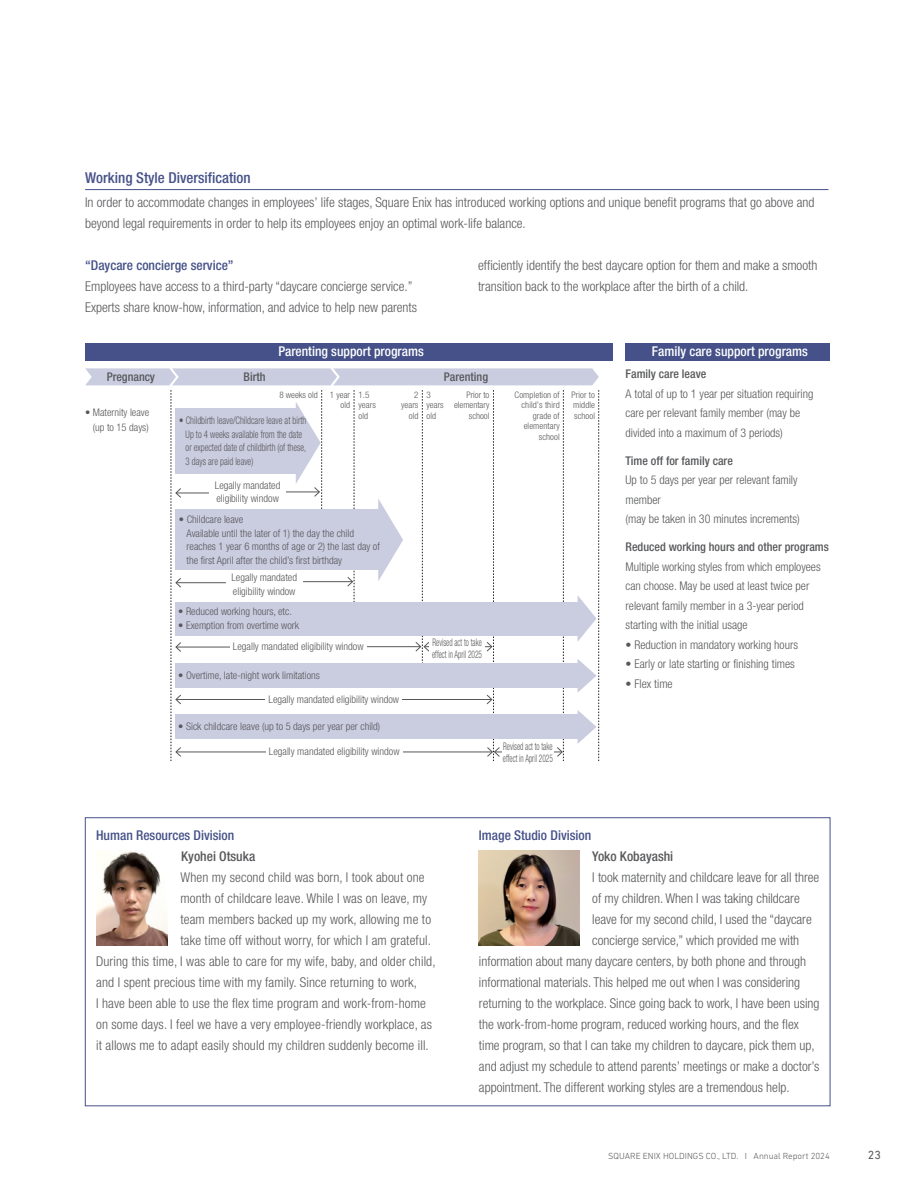
<style>
.page{position:relative;width:915px;height:1191px;background:#fff}
.page>*{position:absolute;margin:0;border:0;box-sizing:border-box;transform-origin:0 0}
.t1{font:500 condensed 15px "Helvetica Neue LT Std";color:#455188}
.t2{font:300 condensed 13.5px/21px "Helvetica Neue LT Std";color:#57585a}
.t3{font:500 condensed 13.5px "Helvetica Neue LT Std";color:#455188}
.t4{font:500 condensed 13.5px "Helvetica Neue LT Std";color:#fff}
.t5{font:500 condensed 13.5px "Helvetica Neue LT Std";color:#57585a}
.t6{font:300 condensed 12px/19.5px "Helvetica Neue LT Std";color:#57585a}
.t7{font:500 condensed 12px "Helvetica Neue LT Std";color:#57585a}
.t8{font:12px "DIN Next LT Pro";color:#57585a}
.t9{font:300 condensed 10.5px/13.5px "Helvetica Neue LT Std";color:#57585a}
.t10{font:300 condensed 10.5px/13.5px "Helvetica Neue LT Std";color:#57585a;scale:.83 1}
.t11{font:300 condensed 10.5px/12px "Helvetica Neue LT Std";color:#57585a;scale:.7 1}
.t12{font:300 condensed 9px/10.5px "Helvetica Neue LT Std";letter-spacing:.01em;color:#57585a;text-align:right}
.t13{font:300 9px "DIN Next LT Pro";color:#57585a}
</style>
<div class="page">
<img style="left:479px;top:850px;width:100px;height:95px">
<hr style="left:85px;top:189px;width:743px;height:1px;background:#455188">
<svg style="left:85px;top:368px;width:514px;height:393px"></svg>
<div style="left:230px;top:641px;width:136px;height:11px;background:#fff"></div>
<div style="left:625px;top:343px;width:204px;height:17px;background:#455188"></div>
<div style="left:85px;top:343px;width:527px;height:17px;background:#455188"></div>
<img style="left:97px;top:850px;width:71px;height:95px">
<p class="t1" style="left:85px;top:168px;width:167px">Working Style Diversification</p>
<p class="t2" style="left:85px;top:191px;width:730px">In order to accommodate changes in employees’ life stages, Square Enix has introduced working options and unique benefit programs that go above and beyond legal requirements in order to help its employees enjoy an optimal work-life balance.</p>
<p class="t3" style="left:85px;top:257px;width:150px">“Daycare concierge service”</p>
<p class="t2" style="left:85px;top:275px;width:333px">Employees have access to a third-party “daycare concierge service.”<br>Experts share know-how, information, and advice to help new parents</p>
<p class="t2" style="left:478px;top:254px;width:341px">efficiently identify the best daycare option for them and make a smooth transition back to the workplace after the birth of a child.</p>
<p class="t4" style="left:278px;top:343px;width:147px">Parenting support programs</p>
<p class="t4" style="left:651px;top:343px;width:157px">Family care support programs</p>
<p class="t7" style="left:107px;top:369px;width:50px">Pregnancy</p>
<p class="t7" style="left:243px;top:369px;width:23px">Birth</p>
<p class="t7" style="left:444px;top:369px;width:46px">Parenting</p>
<p class="t9" style="left:85px;top:404px;width:66px;line-height:15px;text-align:right">• Maternity leave (up to 15 days)</p>
<p class="t12" style="left:279px;top:389px;width:40px">8 weeks old</p>
<p class="t12" style="left:358px;top:389px;width:19px;text-align:left">1.5 years old</p>
<p class="t12" style="left:401px;top:389px;width:19px">2 years old</p>
<p class="t12" style="left:426px;top:389px;width:19px;text-align:left">3 years old</p>
<p class="t12" style="left:514px;top:389px;width:47px">Completion of child’s third grade of elementary school</p>
<p class="t12" style="left:454px;top:389px;width:37px">Prior to elementary school</p>
<p class="t12" style="left:571px;top:389px;width:25px;text-align:justify">Prior to middle school</p>
<p class="t12" style="left:329px;top:389px;width:22px">1 year old</p>
<p class="t10" style="left:185px;top:413px;width:147px;text-indent:-6px">• Childbirth leave/Childcare leave at birth Up to 4 weeks available from the date or expected date of childbirth (of these, 3 days are paid leave)</p>
<p class="t9" style="left:215px;top:478px;width:67px">Legally mandated eligibility window</p>
<p class="t9" style="left:186px;top:512px;width:195px;text-indent:-8px">• Childcare leave<br>Available until the later of 1) the day the child reaches 1 year 6 months of age or 2) the last day of the first April after the child’s first birthday</p>
<p class="t9" style="left:231px;top:570px;width:67px">Legally mandated eligibility window</p>
<p class="t9" style="left:178px;top:604px;width:115px">• Reduced working hours, etc.</p>
<p class="t9" style="left:178px;top:618px;width:122px">• Exemption from overtime work</p>
<p class="t9" style="left:233px;top:639px;width:132px">Legally mandated eligibility window</p>
<p class="t9" style="left:178px;top:668px;width:143px">• Overtime, late-night work limitations</p>
<p class="t9" style="left:268px;top:692px;width:132px">Legally mandated eligibility window</p>
<p class="t9" style="left:178px;top:720px;width:203px">• Sick childcare leave (up to 5 days per year per child)</p>
<p class="t11" style="left:432px;top:636px;width:73px">Revised act to take effect in April 2025</p>
<p class="t9" style="left:269px;top:745px;width:132px">Legally mandated eligibility window</p>
<p class="t11" style="left:502px;top:740px;width:73px">Revised act to take effect in April 2025</p>
<p class="t7" style="left:625px;top:367px;width:82px">Family care leave</p>
<p class="t6" style="left:625px;top:384px;width:189px">A total of up to 1 year per situation requiring care per relevant family member (may be divided into a maximum of 3 periods)</p>
<p class="t7" style="left:625px;top:453px;width:109px">Time off for family care</p>
<p class="t6" style="left:625px;top:470px;width:176px">Up to 5 days per year per relevant family member<br>(may be taken in 30 minutes increments)</p>
<p class="t7" style="left:625px;top:540px;width:205px">Reduced working hours and other programs</p>
<p class="t6" style="left:625px;top:557px;width:196px">Multiple working styles from which employees can choose. May be used at least twice per relevant family member in a 3-year period starting with the initial usage</p>
<p class="t6" style="left:625px;top:635px;width:174px">• Reduction in mandatory working hours</p>
<p class="t6" style="left:625px;top:654px;width:171px">• Early or late starting or finishing times</p>
<p class="t6" style="left:625px;top:674px;width:49px">• Flex time</p>
<p class="t3" style="left:96px;top:827px;width:140px">Human Resources Division</p>
<p class="t5" style="left:181px;top:848px;width:75px">Kyohei Otsuka</p>
<p class="t2" style="left:180px;top:866px;width:245px">When my second child was born, I took about one</p>
<p class="t2" style="left:180px;top:887px;width:248px">month of childcare leave. While I was on leave, my</p>
<p class="t2" style="left:180px;top:908px;width:252px">team members backed up my work, allowing me to</p>
<p class="t2" style="left:180px;top:929px;width:252px">take time off without worry, for which I am grateful.</p>
<p class="t2" style="left:96px;top:950px;width:341px">During this time, I was able to care for my wife, baby, and older child,</p>
<p class="t2" style="left:96px;top:971px;width:322px">and I spent precious time with my family. Since returning to work,</p>
<p class="t2" style="left:96px;top:992px;width:331px">I have been able to use the flex time program and work-from-home</p>
<p class="t2" style="left:96px;top:1013px;width:337px">on some days. I feel we have a very employee-friendly workplace, as</p>
<p class="t2" style="left:96px;top:1034px;width:334px">it allows me to adapt easily should my children suddenly become ill.</p>
<p class="t3" style="left:479px;top:827px;width:114px">Image Studio Division</p>
<p class="t5" style="left:592px;top:848px;width:82px">Yoko Kobayashi</p>
<p class="t2" style="left:592px;top:866px;width:228px">I took maternity and childcare leave for all three</p>
<p class="t2" style="left:592px;top:887px;width:209px">of my children. When I was taking childcare</p>
<p class="t2" style="left:592px;top:908px;width:221px">leave for my second child, I used the “daycare</p>
<p class="t2" style="left:592px;top:929px;width:208px">concierge service,” which provided me with</p>
<p class="t2" style="left:479px;top:950px;width:329px">information about many daycare centers, by both phone and through</p>
<p class="t2" style="left:479px;top:971px;width:322px">informational materials. This helped me out when I was considering</p>
<p class="t2" style="left:479px;top:992px;width:342px">returning to the workplace. Since going back to work, I have been using</p>
<p class="t2" style="left:479px;top:1013px;width:321px">the work-from-home program, reduced working hours, and the flex</p>
<p class="t2" style="left:479px;top:1034px;width:337px">time program, so that I can take my children to daycare, pick them up,</p>
<p class="t2" style="left:479px;top:1055px;width:342px">and adjust my schedule to attend parents’ meetings or make a doctor’s</p>
<p class="t2" style="left:479px;top:1076px;width:312px">appointment. The different working styles are a tremendous help.</p>
<p class="t13" style="left:608px;top:1150px;width:223px">SQUARE ENIX HOLDINGS CO., LTD. I Annual Report 2024</p>
<p class="t8" style="left:867px;top:1147px;width:15px">23</p>
</div>
